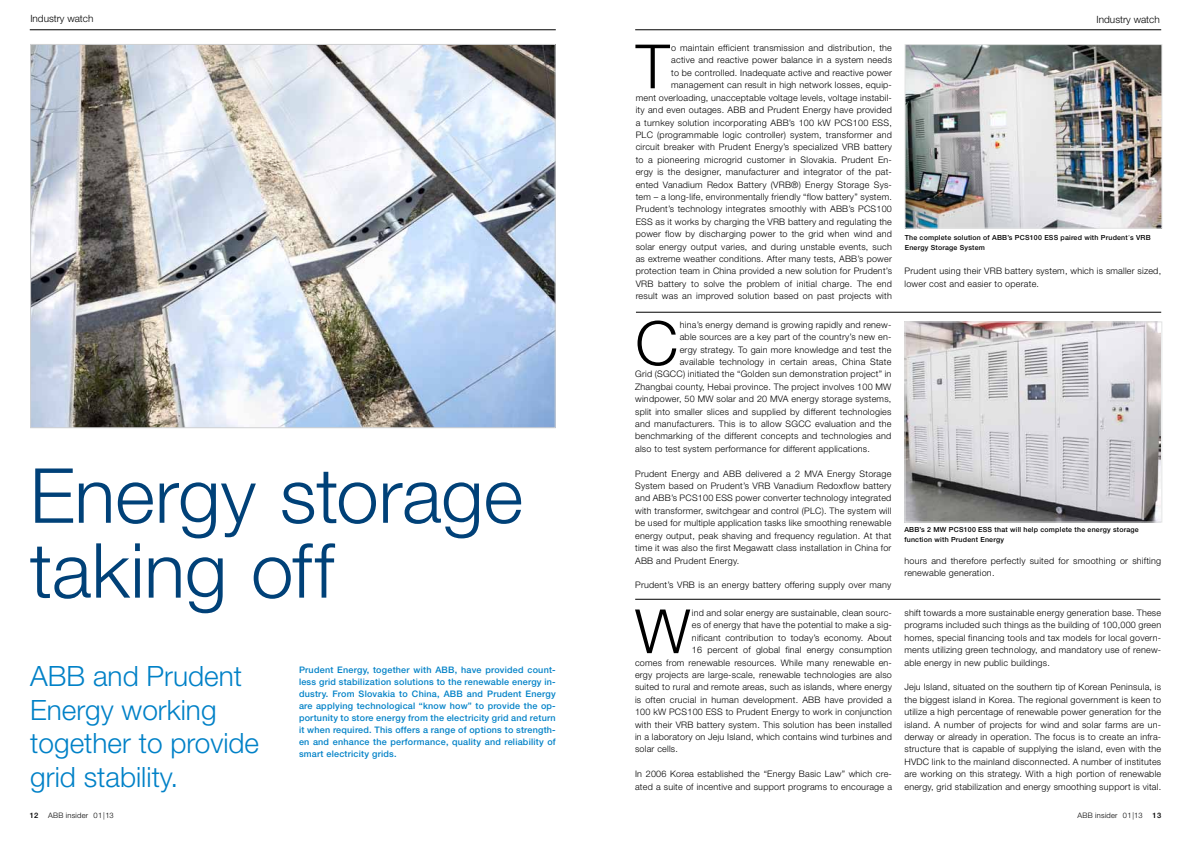
<style>
.page{position:relative;width:1191px;height:842px;background:#fff}
.page>*{position:absolute;margin:0;border:0;box-sizing:border-box;transform-origin:0 0}
.t1{font:300 76px/74.9px "Helvetica Neue LT Std";letter-spacing:-.005em;color:#004178}
.t2{font:300 61.1px "Helvetica Neue LT Std";color:#000}
.t3{font:300 28px/33.6px "Helvetica Neue LT Std";color:#0081c7}
.t4{font:300 10px "Helvetica Neue LT Std";color:#000}
.t5{font:300 9px/12.4px "Helvetica Neue LT Std";letter-spacing:.025em;color:#000;text-align:justify}
.t6{font:500 9px/12px "Helvetica Neue LT Std";letter-spacing:.025em;color:#0081c7;text-align:justify}
.t7{font:300 7.5px "Helvetica Neue LT Std";letter-spacing:.03em;color:#000}
.t8{font:500 7.5px "Helvetica Neue LT Std";color:#000}
.t9{font:500 7px/10px "Helvetica Neue LT Std";letter-spacing:.03em;color:#000}
.s1{font-weight:300}
</style>
<div class="page">
<hr style="left:30px;top:30px;width:526px;height:1px;background:#000">
<hr style="left:635px;top:30px;width:526px;height:1px;background:#000">
<img style="left:32px;top:46px;width:521px;height:380px">
<img style="left:906px;top:46px;width:254px;height:181px">
<div style="left:904px;top:44px;width:258px;height:185px;border:1px solid #e3e4e4"></div>
<hr style="left:636px;top:312px;width:525px;height:1px;background:#000">
<img style="left:906px;top:323px;width:254px;height:198px">
<div style="left:904px;top:321px;width:258px;height:202px;border:1px solid #e3e4e4"></div>
<hr style="left:635px;top:599px;width:525px;height:1px;background:#000">
<p class="t4" style="left:30px;top:13px;width:65px">Industry watch</p>
<p class="t4" style="left:1096px;top:13px;width:65px">Industry watch</p>
<h1 class="t1" style="left:30px;top:457px;width:495px">Energy storage taking off</h1>
<h3 class="t3" style="left:30px;top:659px;width:230px">ABB and Prudent<br>Energy working together to provide grid stability.</h3>
<p class="t6" style="left:299px;top:664px;width:258px">Prudent Energy, together with ABB, have provided count&shy;less grid stabilization solutions to the renewable energy in&shy;dustry. From Slovakia to China, ABB and Prudent Energy are applying technological “know how” to provide the op&shy;portunity to store energy from the electricity grid and return it when required. This offers a range of options to strength&shy;en and enhance the performance, quality and reliability of smart electricity grids.</p>
<p class="t5" style="left:636px;top:41px;width:258px;text-align:right">o maintain efficient transmission and distribution, the<br>active and reactive power balance in a system needs<br>to be controlled. Inadequate active and reactive power management can result in high network losses, equip-<br>ment overloading, unacceptable voltage levels, voltage instabil&shy;ity and even outages. ABB and Prudent Energy have provided a turnkey solution incorporating ABB’s 100 kW PCS100 ESS, PLC (programmable logic controller) system, transformer and circuit breaker with Prudent Energy’s specialized VRB battery to a pioneering microgrid customer in Slovakia. Prudent En&shy;ergy is the designer, manufacturer and integrator of the pat&shy;ented Vanadium Redox Battery (VRB®) Energy Storage Sys&shy;tem – a long-life, environmentally friendly “flow battery” system.<br>Prudent’s technology integrates smoothly with ABB’s PCS100<br>ESS as it works by charging the VRB battery and regulating the power flow by discharging power to the grid when wind and solar energy output varies, and during unstable events, such as extreme weather conditions. After many tests, ABB’s power protection team in China provided a new solution for Prudent’s VRB battery to solve the problem of initial charge. The end result was an improved solution based on past projects with</p>
<h2 class="t2" style="left:635px;top:29px;width:35px">T</h2>
<h2 class="t2" style="left:635px;top:306px;width:45px">C</h2>
<p class="t5" style="left:680px;top:318px;width:213px">hina’s energy demand is growing rapidly and renew-</p>
<p class="t5" style="left:680px;top:331px;width:213px">able sources are a key part of the country’s new en-</p>
<p class="t5" style="left:680px;top:343px;width:213px">ergy strategy. To gain more knowledge and test the</p>
<p class="t5" style="left:680px;top:355px;width:213px">available technology in certain areas, China State</p>
<p class="t5" style="left:635px;top:368px;width:258px">Grid (SGCC) initiated the “Golden sun demonstration project” in</p>
<p class="t5" style="left:635px;top:380px;width:258px">Zhangbai county, Hebai province. The project involves 100 MW</p>
<p class="t5" style="left:635px;top:393px;width:258px">windpower, 50 MW solar and 20 MVA energy storage systems,</p>
<p class="t5" style="left:635px;top:405px;width:258px">split into smaller slices and supplied by different technologies</p>
<p class="t5" style="left:635px;top:417px;width:258px">and manufacturers. This is to allow SGCC evaluation and the</p>
<p class="t5" style="left:635px;top:430px;width:258px">benchmarking of the different concepts and technologies and</p>
<p class="t5" style="left:635px;top:442px;width:236px">also to test system performance for different applications.</p>
<p class="t5" style="left:635px;top:467px;width:258px">Prudent Energy and ABB delivered a 2 MVA Energy Storage System based on Prudent’s VRB Vanadium Redoxflow battery and ABB’s PCS100 ESS power converter technology integrated with transformer, switchgear and control (PLC). The system will be used for multiple application tasks like smoothing renewable energy output, peak shaving and frequency regulation. At that time it was also the first Megawatt class installation in China for ABB and Prudent Energy.</p>
<p class="t5" style="left:635px;top:579px;width:258px">Prudent’s VRB is an energy battery offering supply over many</p>
<h2 class="t2" style="left:635px;top:594px;width:57px">W</h2>
<p class="t5" style="left:692px;top:606px;width:201px">ind and solar energy are sustainable, clean sourc-</p>
<p class="t5" style="left:692px;top:619px;width:201px">es of energy that have the potential to make a sig-</p>
<p class="t5" style="left:692px;top:631px;width:201px">nificant contribution to today’s economy. About</p>
<p class="t5" style="left:692px;top:643px;width:201px">16 percent of global final energy consumption</p>
<p class="t5" style="left:635px;top:656px;width:258px">comes from renewable resources. While many renewable en-</p>
<p class="t5" style="left:635px;top:668px;width:258px">ergy projects are large-scale, renewable technologies are also</p>
<p class="t5" style="left:635px;top:681px;width:258px">suited to rural and remote areas, such as islands, where energy</p>
<p class="t5" style="left:635px;top:693px;width:258px">is often crucial in human development. ABB have provided a</p>
<p class="t5" style="left:635px;top:706px;width:258px">100 kW PCS100 ESS to Prudent Energy to work in conjunction</p>
<p class="t5" style="left:635px;top:718px;width:258px">with their VRB battery system. This solution has been installed</p>
<p class="t5" style="left:635px;top:730px;width:258px">in a laboratory on Jeju Island, which contains wind turbines and</p>
<p class="t5" style="left:635px;top:743px;width:44px">solar cells.</p>
<p class="t5" style="left:635px;top:768px;width:258px">In 2006 Korea established the “Energy Basic Law” which cre&shy;ated a suite of incentive and support programs to encourage a</p>
<p class="t9" style="left:904px;top:233px;width:247px">The complete solution of ABB’s PCS100 ESS paired with Prudent<span class="s1">’</span>s VRB<br>Energy Storage System</p>
<p class="t5" style="left:904px;top:264px;width:258px">Prudent using their VRB battery system, which is smaller sized, lower cost and easier to operate.</p>
<p class="t9" style="left:904px;top:524px;width:236px">ABB’s 2 MW PCS100 ESS that will help complete the energy storage function with Prudent Energy</p>
<p class="t5" style="left:904px;top:554px;width:258px">hours and therefore perfectly suited for smoothing or shifting renewable generation.</p>
<p class="t5" style="left:904px;top:606px;width:258px">shift towards a more sustainable energy generation base. These programs included such things as the building of 100,000 green homes, special financing tools and tax models for local govern&shy;ments utilizing green technology, and mandatory use of renew&shy;able energy in new public buildings.</p>
<p class="t5" style="left:904px;top:681px;width:258px">Jeju Island, situated on the southern tip of Korean Peninsula, is the biggest island in Korea. The regional government is keen to utilize a high percentage of renewable power generation for the island. A number of projects for wind and solar farms are un&shy;derway or already in operation. The focus is to create an infra&shy;structure that is capable of supplying the island, even with the HVDC link to the mainland disconnected. A number of institutes are working on this strategy. With a high portion of renewable energy, grid stabilization and energy smoothing support is vital.</p>
<p class="t8" style="left:30px;top:811px;width:10px">12</p>
<p class="t7" style="left:48px;top:811px;width:67px">ABB insider 01|13</p>
<p class="t7" style="left:1077px;top:811px;width:67px">ABB insider 01|13</p>
<p class="t8" style="left:1152px;top:811px;width:10px">13</p>
</div>
